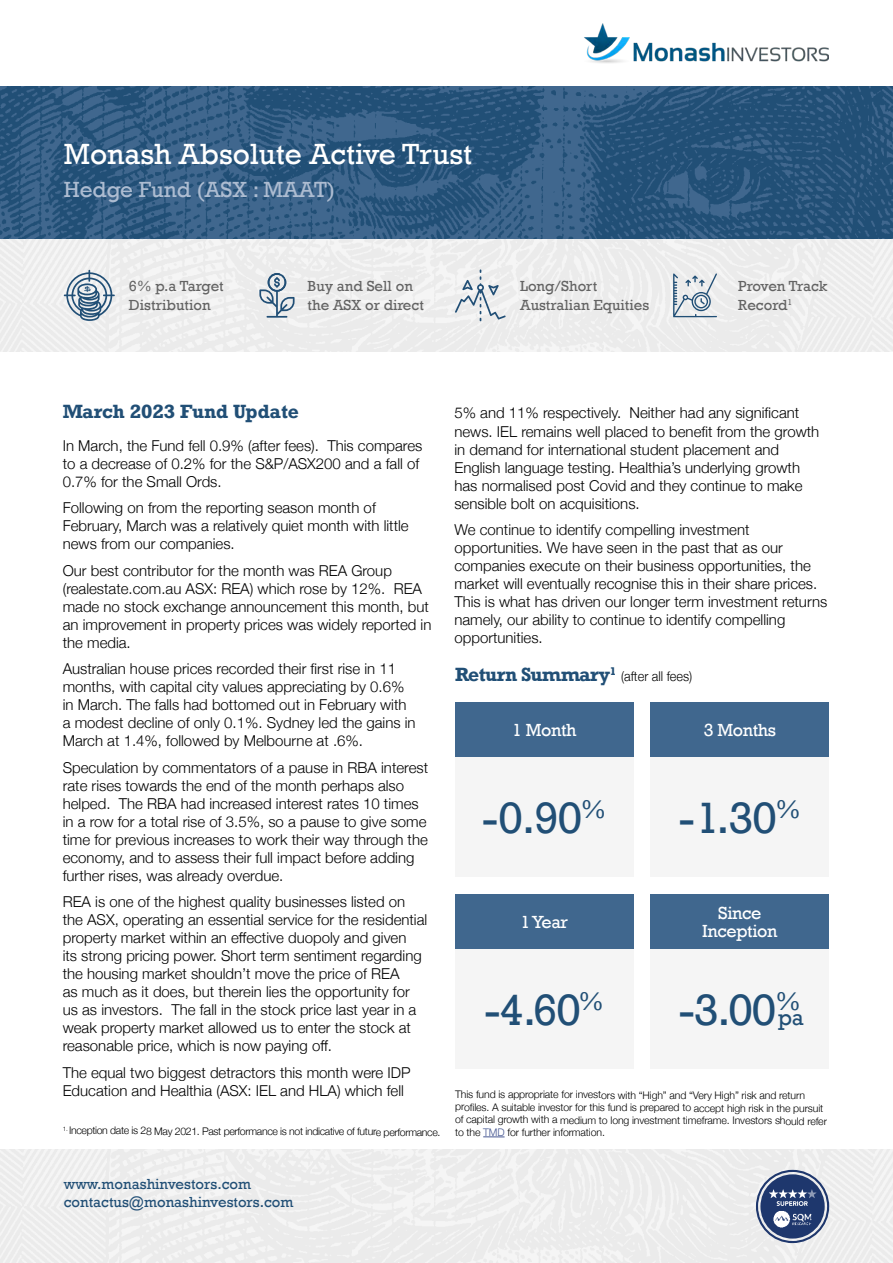
<style>
.page{position:relative;width:893px;height:1263px;background:#fff}
.page>*{position:absolute;margin:0;border:0;box-sizing:border-box;transform-origin:0 0}
.t1{font:45px "Rockwell";letter-spacing:-.02em;color:#214f76}
.t2{font:30px "Rockwell";color:#fff}
.t3{font:22.5px "Rockwell";color:#adbcd1}
.t4{font:22.5px "Rockwell";color:#214f76}
.t5{font:18px/18px "Rockwell";letter-spacing:-.02em;color:#fff;text-align:center}
.t6{font:700 18px "Rockwell";color:#214f76}
.t7{font:300 15px/18px "Helvetica Neue";color:#000}
.t8{font:15px/19.5px "Rockwell";color:#636363}
.t9{font:15px/18px "Rockwell";color:#214f76}
.t10{font:300 13.5px "Helvetica Neue";color:#000;scale:.94 1}
.t11{font:300 10.5px/12.5px "Helvetica Neue";letter-spacing:-.015em;color:#000}
.t12{font:300 10.5px "Helvetica Neue";letter-spacing:-.035em;color:#000}
.s1{font-family:"Rockwell";font-weight:700;font-size:18px;color:#214f76}
.s2{color:#465792}
</style>
<div class="page">
<img style="left:0;top:1150px;width:893px;height:113px">
<img style="left:0;top:239px;width:893px;height:113px">
<svg style="left:64px;top:270px;width:51px;height:51px"></svg>
<svg style="left:259px;top:273px;width:36px;height:45px;background:#b9c5ce"></svg>
<svg style="left:455px;top:269px;width:51px;height:52px"></svg>
<svg style="left:673px;top:273px;width:44px;height:44px"></svg>
<div style="left:756px;top:1170px;width:73px;height:73px;border:2px solid #1e376d;border-radius:50%"></div>
<div style="left:760px;top:1174px;width:65px;height:64px;background:#1e376d;border-radius:50%"></div>
<svg style="left:769px;top:1189px;width:47px;height:17px"></svg>
<img style="left:773px;top:1211px;width:39px;height:17px">
<svg style="left:0;top:86px;width:893px;height:153px;background:#2e5980"></svg>
<div style="left:455px;top:702px;width:179px;height:55px;background:#40678e"></div>
<div style="left:455px;top:894px;width:179px;height:55px;background:#40678e"></div>
<div style="left:651px;top:702px;width:178px;height:55px;background:#40678e"></div>
<div style="left:651px;top:894px;width:178px;height:55px;background:#40678e"></div>
<div style="left:455px;top:757px;width:179px;height:120px;background:#f5f5f5"></div>
<div style="left:455px;top:949px;width:179px;height:120px;background:#f5f5f5"></div>
<div style="left:651px;top:757px;width:178px;height:120px;background:#f5f5f5"></div>
<div style="left:651px;top:949px;width:178px;height:120px;background:#f5f5f5"></div>
<img style="left:584px;top:23px;width:244px;height:40px">
<svg style="left:483px;top:1136px;width:22px;height:1px"></svg>
<h2 class="t2" style="left:64px;top:136px;width:410px">Monash Absolute Active Trust</h2>
<h3 class="t3" style="left:64px;top:176px;width:273px">Hedge Fund (ASX : MAAT)</h3>
<p class="t8" style="left:129px;top:276px;width:96px">6% p.a Target<br>Distribution</p>
<p class="t8" style="left:308px;top:276px;width:118px">Buy and Sell on the ASX or direct</p>
<p class="t8" style="left:520px;top:276px;width:131px">Long/Short<br>Australian Equities</p>
<p class="t8" style="left:738px;top:276px;width:91px">Proven Track<br>Record<sup>1</sup></p>
<p class="t6" style="left:63px;top:399px;width:238px">March 2023 Fund Update</p>
<p class="t7" style="left:63px;top:435px;width:361px">In March, the Fund fell 0.9% (after fees). This compares to a decrease of 0.2% for the S&amp;P/ASX200 and a fall of<br>0.7% for the Small Ords.</p>
<p class="t7" style="left:63px;top:498px;width:348px">Following on from the reporting season month of<br>February, March was a relatively quiet month with little news from our companies.</p>
<p class="t7" style="left:63px;top:560px;width:370px">Our best contributor for the month was REA Group (realestate.com.au ASX: REA) which rose by 12%. REA made no stock exchange announcement this month, but an improvement in property prices was widely reported in the media.</p>
<p class="t7" style="left:63px;top:659px;width:354px">Australian house prices recorded their first rise in 11 months, with capital city values appreciating by 0.6% in March. The falls had bottomed out in February with a modest decline of only 0.1%. Sydney led the gains in March at 1.4%, followed by Melbourne at .6%.</p>
<p class="t7" style="left:63px;top:757px;width:367px">Speculation by commentators of a pause in RBA interest rate rises towards the end of the month perhaps also helped. The RBA had increased interest rates 10 times in a row for a total rise of 3.5%, so a pause to give some time for previous increases to work their way through the economy, and to assess their full impact before adding further rises, was already overdue.</p>
<p class="t7" style="left:63px;top:892px;width:366px">REA is one of the highest quality businesses listed on the ASX, operating an essential service for the residential property market within an effective duopoly and given<br>its strong pricing power. Short term sentiment regarding the housing market shouldn’t move the price of REA<br>as much as it does, but therein lies the opportunity for us as investors. The fall in the stock price last year in a weak property market allowed us to enter the stock at reasonable price, which is now paying off.</p>
<p class="t7" style="left:63px;top:1062px;width:349px">The equal two biggest detractors this month were IDP<br>Education and Healthia (ASX: IEL and HLA) which fell</p>
<p class="t12" style="left:63px;top:1123px;width:379px"><sup>1.</sup> Inception date is 28 May 2021. Past performance is not indicative of future performance.</p>
<p class="t7" style="left:454px;top:403px;width:366px">5% and 11% respectively. Neither had any significant news. IEL remains well placed to benefit from the growth in demand for international student placement and English language testing. Healthia’s underlying growth has normalised post Covid and they continue to make sensible bolt on acquisitions.</p>
<p class="t7" style="left:454px;top:520px;width:374px">We continue to identify compelling investment opportunities. We have seen in the past that as our companies execute on their business opportunities, the market will eventually recognise this in their share prices.<br>This is what has driven our longer term investment returns namely, our ability to continue to identify compelling opportunities.</p>
<p class="t10" style="left:455px;top:665px;width:254px"><span class="s1">Return Summary</span><sup>1</sup> (after all fees)</p>
<p class="t5" style="left:512px;top:721px;width:66px">1 Month</p>
<p class="t5" style="left:704px;top:721px;width:74px">3 Months</p>
<h1 class="t1" style="left:482px;top:792px;width:126px">-0.90<sup>%</sup></h1>
<p class="t5" style="left:520px;top:913px;width:49px">1 Year</p>
<h1 class="t1" style="left:484px;top:984px;width:121px">-4.60<sup>%</sup></h1>
<h1 class="t1" style="left:679px;top:792px;width:123px">-1.30<sup>%</sup></h1>
<p class="t5" style="left:702px;top:904px;width:77px">Since<br>Inception</p>
<h1 class="t1" style="left:679px;top:984px;width:123px">-3.00<sup>%</sup></h1>
<h3 class="t4" style="left:778px;top:1004px;width:27px">pa</h3>
<p class="t11" style="left:455px;top:1088px;width:373px">This fund is appropriate for investors with “High” and “Very High” risk and return profiles. A suitable investor for this fund is prepared to accept high risk in the pursuit of capital growth with a medium to long investment timeframe. Investors should refer to the <span class="s2">TMD</span> for further information.</p>
<p class="t9" style="left:64px;top:1175px;width:231px">www.monashinvestors.com contactus@monashinvestors.com</p>
</div>
